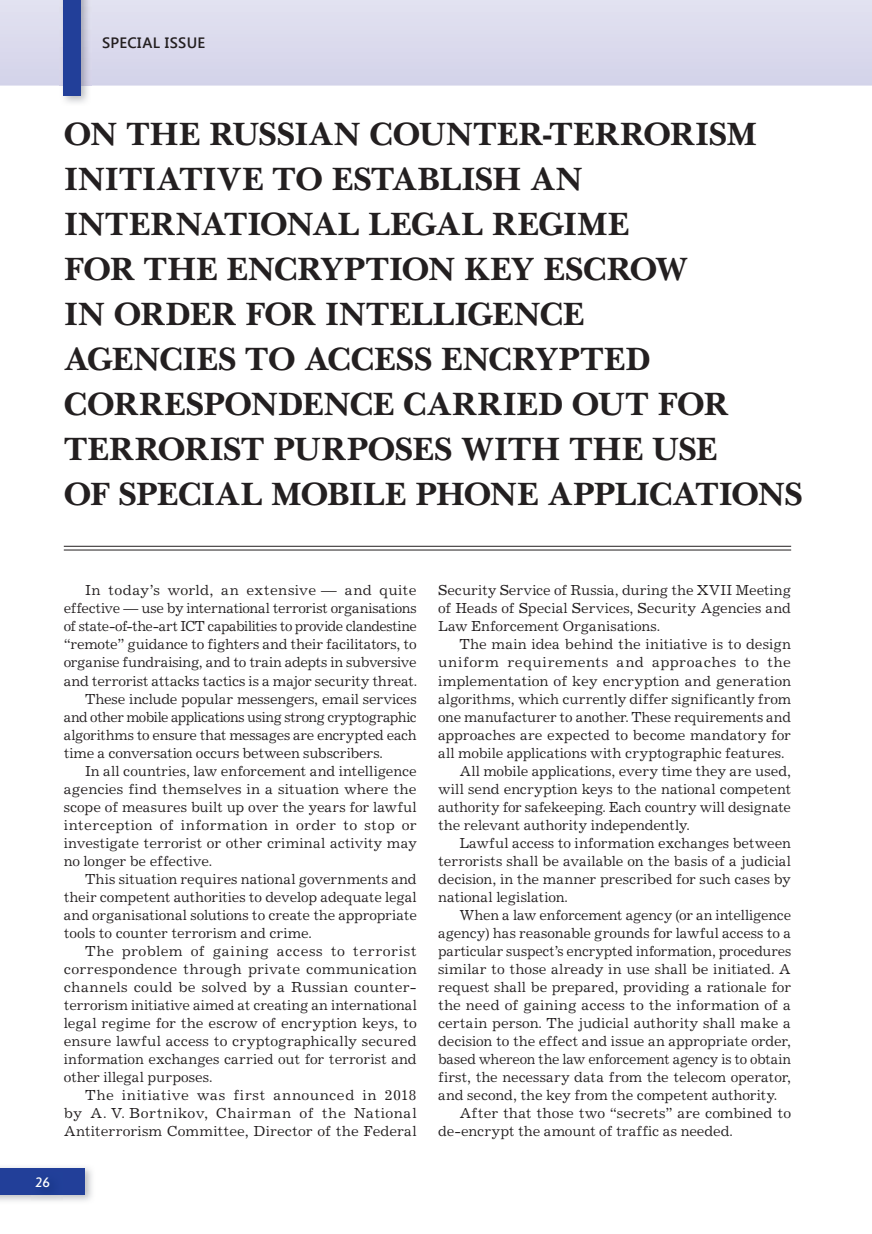
<style>
.page{position:relative;width:872px;height:1234px;background:#fff}
.page>*{position:absolute;margin:0;border:0;box-sizing:border-box;transform-origin:0 0}
.t1{font:700 33px/45px "Baskerville C";letter-spacing:-.02em;color:#231f20}
.t2{font:15px "Journal C";letter-spacing:-.005em;color:#231f20}
.t3{font:15px "Journal C";letter-spacing:.02em;color:#231f20}
.t4{font:15px "Journal C";letter-spacing:-.03em;color:#231f20}
.t5{font:15px "Journal C";letter-spacing:.03em;color:#231f20}
.t6{font:15px "Journal C";letter-spacing:.035em;color:#231f20}
.t7{font:15px "Journal C";letter-spacing:.015em;color:#231f20}
.t8{font:600 15px "Segoe UI";letter-spacing:.02em;color:#231f20}
.t9{font:14.25px "Journal Sans C";color:#fff}
</style>
<div class="page">
<hr style="left:64px;top:545px;width:727px;height:1px;background:#231f20">
<hr style="left:64px;top:549px;width:727px;height:1px;background:#231f20">
<img style="left:0;top:1167px;width:92px;height:34px">
<div style="left:0;top:1167px;width:85px;height:26px;background:#223f99"></div>
<div style="left:0;top:0;width:872px;height:86px;background:#dbdaed"></div>
<img style="left:60px;top:0;width:31px;height:103px">
<div style="left:64px;top:0;width:17px;height:96px;background:#223f99"></div>
<img style="left:32px;top:1193px;width:30px;height:6px">
<p class="t8" style="left:102px;top:32px;width:105px">SPECIAL ISSUE</p>
<p class="t1" style="left:64px;top:111px;width:740px">ON THE RUSSIAN COUNTER-TERRORISM<br>INITIATIVE TO ESTABLISH AN<br>INTERNATIONAL LEGAL REGIME<br>FOR THE ENCRYPTION KEY ESCROW<br>IN ORDER FOR INTELLIGENCE<br>AGENCIES TO ACCESS ENCRYPTED<br>CORRESPONDENCE CARRIED OUT FOR<br>TERRORIST PURPOSES WITH THE USE<br>OF SPECIAL MOBILE PHONE APPLICATIONS</p>
<p class="t3" style="left:85px;top:585px;width:333px">In today’s world, an extensive — and quite</p>
<p class="t2" style="left:64px;top:603px;width:354px">effective — use by international terrorist organisations</p>
<p class="t4" style="left:64px;top:621px;width:354px">of state-of-the-art ICT capabilities to provide clandestine</p>
<p class="t2" style="left:64px;top:639px;width:354px">“remote” guidance to fighters and their facilitators, to</p>
<p class="t2" style="left:64px;top:657px;width:354px">organise fundraising, and to train adepts in subversive</p>
<p class="t2" style="left:64px;top:675px;width:354px">and terrorist attacks tactics is a major security threat.</p>
<p class="t2" style="left:85px;top:693px;width:333px">These include popular messengers, email services</p>
<p class="t4" style="left:64px;top:711px;width:354px">and other mobile applications using strong cryptographic</p>
<p class="t2" style="left:64px;top:729px;width:354px">algorithms to ensure that messages are encrypted each</p>
<p class="t2" style="left:64px;top:747px;width:320px">time a conversation occurs between subscribers.</p>
<p class="t2" style="left:85px;top:765px;width:333px">In all countries, law enforcement and intelligence</p>
<p class="t2" style="left:64px;top:783px;width:354px">agencies find themselves in a situation where the</p>
<p class="t2" style="left:64px;top:801px;width:354px">scope of measures built up over the years for lawful</p>
<p class="t3" style="left:64px;top:819px;width:354px">interception of information in order to stop or</p>
<p class="t2" style="left:64px;top:837px;width:354px">investigate terrorist or other criminal activity may</p>
<p class="t2" style="left:64px;top:855px;width:149px">no longer be effective.</p>
<p class="t2" style="left:85px;top:873px;width:333px">This situation requires national governments and</p>
<p class="t2" style="left:64px;top:891px;width:354px">their competent authorities to develop adequate legal</p>
<p class="t2" style="left:64px;top:909px;width:354px">and organisational solutions to create the appropriate</p>
<p class="t2" style="left:64px;top:927px;width:249px">tools to counter terrorism and crime.</p>
<p class="t5" style="left:85px;top:945px;width:333px">The problem of gaining access to terrorist</p>
<p class="t7" style="left:64px;top:963px;width:354px">correspondence through private communication</p>
<p class="t3" style="left:64px;top:981px;width:354px">channels could be solved by a Russian counter-</p>
<p class="t2" style="left:64px;top:999px;width:354px">terrorism initiative aimed at creating an international</p>
<p class="t2" style="left:64px;top:1017px;width:354px">legal regime for the escrow of encryption keys, to</p>
<p class="t2" style="left:64px;top:1035px;width:354px">ensure lawful access to cryptographically secured</p>
<p class="t2" style="left:64px;top:1053px;width:354px">information exchanges carried out for terrorist and</p>
<p class="t2" style="left:64px;top:1071px;width:150px">other illegal purposes.</p>
<p class="t6" style="left:85px;top:1089px;width:333px">The initiative was first announced in 2018</p>
<p class="t6" style="left:64px;top:1107px;width:354px">by A. V. Bortnikov, Chairman of the National</p>
<p class="t2" style="left:64px;top:1125px;width:354px">Antiterrorism Committee, Director of the Federal</p>
<p class="t9" style="left:35px;top:1176px;width:17px">26</p>
<p class="t2" style="left:438px;top:585px;width:354px">Security Service of Russia, during the XVII Meeting</p>
<p class="t2" style="left:438px;top:603px;width:354px">of Heads of Special Services, Security Agencies and</p>
<p class="t2" style="left:438px;top:621px;width:223px">Law Enforcement Organisations.</p>
<p class="t2" style="left:459px;top:639px;width:333px">The main idea behind the initiative is to design</p>
<p class="t5" style="left:438px;top:657px;width:354px">uniform requirements and approaches to the</p>
<p class="t2" style="left:438px;top:675px;width:354px">implementation of key encryption and generation</p>
<p class="t2" style="left:438px;top:693px;width:354px">algorithms, which currently differ significantly from</p>
<p class="t2" style="left:438px;top:711px;width:354px">one manufacturer to another. These requirements and</p>
<p class="t2" style="left:438px;top:729px;width:354px">approaches are expected to become mandatory for</p>
<p class="t2" style="left:438px;top:747px;width:347px">all mobile applications with cryptographic features.</p>
<p class="t2" style="left:459px;top:765px;width:333px">All mobile applications, every time they are used,</p>
<p class="t2" style="left:438px;top:783px;width:354px">will send encryption keys to the national competent</p>
<p class="t2" style="left:438px;top:801px;width:354px">authority for safekeeping. Each country will designate</p>
<p class="t2" style="left:438px;top:819px;width:253px">the relevant authority independently.</p>
<p class="t2" style="left:459px;top:837px;width:333px">Lawful access to information exchanges between</p>
<p class="t2" style="left:438px;top:855px;width:354px">terrorists shall be available on the basis of a judicial</p>
<p class="t2" style="left:438px;top:873px;width:354px">decision, in the manner prescribed for such cases by</p>
<p class="t2" style="left:438px;top:891px;width:131px">national legislation.</p>
<p class="t2" style="left:459px;top:909px;width:333px">When a law enforcement agency (or an intelligence</p>
<p class="t2" style="left:438px;top:927px;width:354px">agency) has reasonable grounds for lawful access to a</p>
<p class="t2" style="left:438px;top:945px;width:354px">particular suspect’s encrypted information, procedures</p>
<p class="t2" style="left:438px;top:963px;width:354px">similar to those already in use shall be initiated. A</p>
<p class="t2" style="left:438px;top:981px;width:354px">request shall be prepared, providing a rationale for</p>
<p class="t2" style="left:438px;top:999px;width:354px">the need of gaining access to the information of a</p>
<p class="t2" style="left:438px;top:1017px;width:354px">certain person. The judicial authority shall make a</p>
<p class="t2" style="left:438px;top:1035px;width:354px">decision to the effect and issue an appropriate order,</p>
<p class="t2" style="left:438px;top:1053px;width:354px">based whereon the law enforcement agency is to obtain</p>
<p class="t2" style="left:438px;top:1071px;width:354px">first, the necessary data from the telecom operator,</p>
<p class="t2" style="left:438px;top:1089px;width:340px">and second, the key from the competent authority.</p>
<p class="t2" style="left:459px;top:1107px;width:333px">After that those two “secrets” are combined to</p>
<p class="t2" style="left:438px;top:1125px;width:296px">de-encrypt the amount of traffic as needed.</p>
</div>
